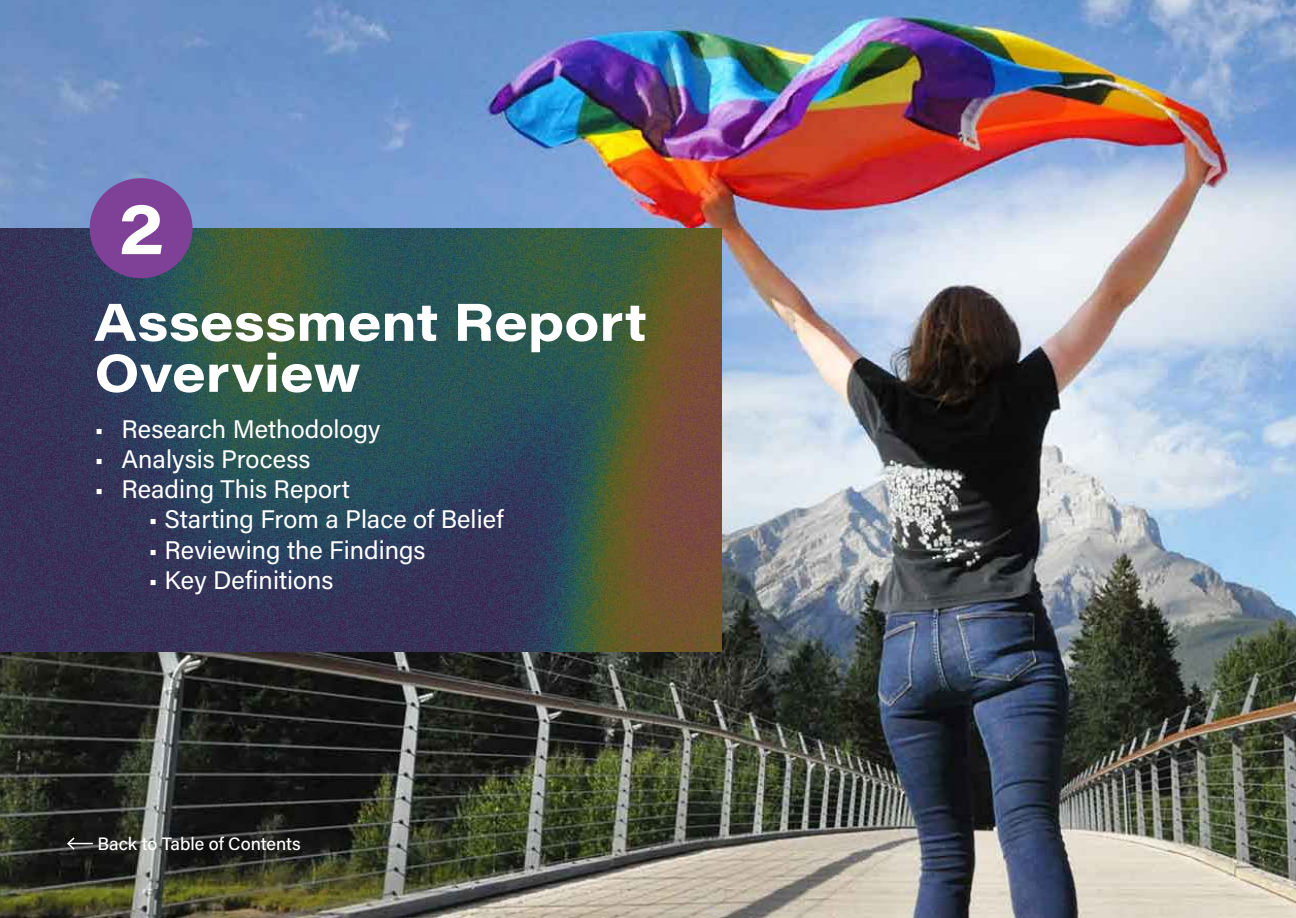
<style>
.page{position:relative;width:1296px;height:918px;background:#fff}
.page>*{position:absolute;margin:0;border:0;box-sizing:border-box;transform-origin:0 0}
.t1{font:700 72px "Acumin Pro Wide";color:#fff}
.t2{font:700 52.5px "Acumin Pro Wide";color:#fff}
.t3{font:25.5px "Acumin Variable Concept";color:#fff}
.t4{font:18px "Acumin Variable Concept";color:#fff}
</style>
<div class="page">
<img style="left:0;top:0;width:1296px;height:918px">
<img style="left:0;top:228px;width:721px;height:423px">
<div style="left:90px;top:178px;width:103px;height:100px;background:#7f4197;border-radius:50%"></div>
<svg style="left:66px;top:836px;width:27px;height:15px"></svg>
<p class="t1" style="left:119px;top:176px;width:46px">2</p>
<p class="t2" style="left:94px;top:284px;width:554px">Assessment Report</p>
<p class="t2" style="left:94px;top:335px;width:267px">Overview</p>
<p class="t3" style="left:94px;top:411px;width:288px">• Research Methodology</p>
<p class="t3" style="left:94px;top:441px;width:218px">• Analysis Process</p>
<p class="t3" style="left:94px;top:471px;width:257px">• Reading This Report</p>
<p class="t3" style="left:148px;top:502px;width:357px">• Starting From a Place of Belief</p>
<p class="t3" style="left:148px;top:532px;width:279px">• Reviewing the Findings</p>
<p class="t3" style="left:148px;top:563px;width:187px">• Key Definitions</p>
<p class="t4" style="left:97px;top:831px;width:205px">Back to Table of Contents</p>
</div>
